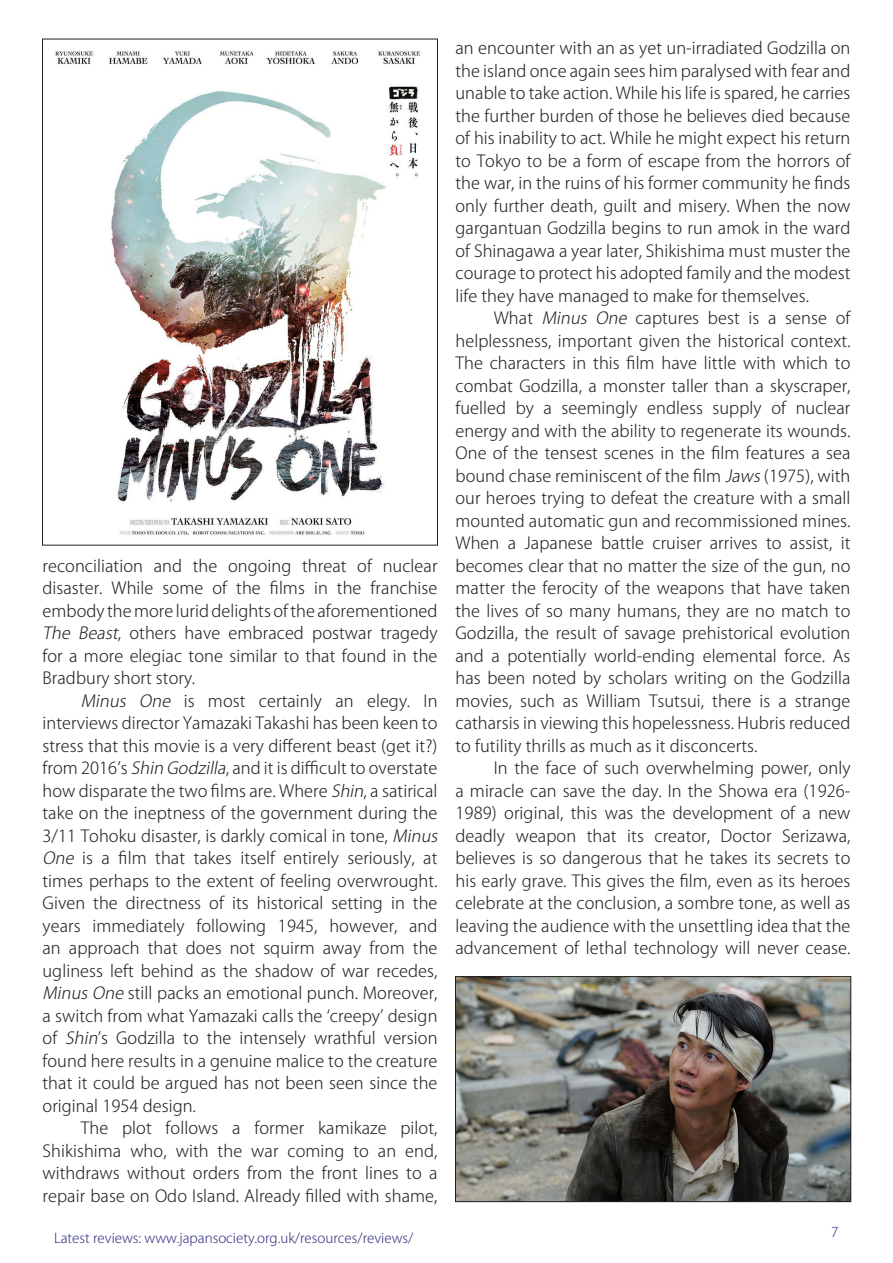
<style>
.page{position:relative;width:893px;height:1263px;background:#fff}
.page>*{position:absolute;margin:0;border:0;box-sizing:border-box;transform-origin:0 0}
.Body_Text_indent{font:300 16.5px/22.5px "Koz Go Pro";letter-spacing:.005em;color:#231f20;text-align:justify}
.Body_Text_First_Para{font:300 16.5px/22.5px "Koz Go Pro";letter-spacing:.005em;color:#231f20;text-align:justify}
.t1{font:300 13.5px "Koz Go Pro";color:#353783}
.s1{font-style:italic}
</style>
<div class="page">
<img style="left:55px;top:51px;width:366px;height:485px">
<img style="left:457px;top:978px;width:392px;height:222px">
<div style="left:455px;top:976px;width:396px;height:226px;border:1px solid #231f20"></div>
<p class="Body_Text_First_Para" style="left:43px;top:554px;width:396px">reconciliation and the ongoing threat of nuclear disaster. While some of the films in the franchise embody the more lurid delights of the aforementioned <span class="s1">The Beast</span>, others have embraced postwar tragedy for a more elegiac tone similar to that found in the Bradbury short story.</p>
<p class="Body_Text_indent" style="left:43px;top:689px;width:400px;text-align:left;text-indent:38px"><span class="s1">Minus One</span> is most certainly an elegy. In interviews director Yamazaki Takashi has been keen to stress that this movie is a very different beast (get it?) from 2016’s <span class="s1">Shin Godzilla</span>, and it is difficult to overstate how disparate the two films are. Where <span class="s1">Shin</span>, a satirical take on the ineptness of the government during the 3/11 Tohoku disaster, is darkly comical in tone, <span class="s1">Minus One</span> is a film that takes itself entirely seriously, at times perhaps to the extent of feeling overwrought.<br>Given the directness of its historical setting in the years immediately following 1945, however, and an approach that does not squirm away from the ugliness left behind as the shadow of war recedes, <span class="s1">MinusOne</span> still packs an emotional punch. Moreover, a switch from what Yamazaki calls the ‘creepy’ design of <span class="s1">Shin</span>’s Godzilla to the intensely wrathful version found here results in a genuine malice to the creature that it could be argued has not been seen since the original 1954 design.</p>
<p class="Body_Text_indent" style="left:43px;top:1117px;width:396px;text-indent:38px">The plot follows a former kamikaze pilot, Shikishima who, with the war coming to an end, withdraws without orders from the front lines to a repair base on Odo Island. Already filled with shame,</p>
<p class="t1" style="left:54px;top:1229px;width:361px">Latest reviews: www.japansociety.org.uk/resources/reviews/</p>
<p class="Body_Text_indent" style="left:455px;top:37px;width:396px">an encounter with an as yet un-irradiated Godzilla on the island once again sees him paralysed with fear and unable to take action. While his life is spared, he carries the further burden of those he believes died because of his inability to act. While he might expect his return to Tokyo to be a form of escape from the horrors of the war, in the ruins of his former community he finds only further death, guilt and misery. When the now gargantuan Godzilla begins to run amok in the ward of Shinagawa a year later, Shikishima must muster the courage to protect his adopted family and the modest life they have managed to make for themselves.</p>
<p class="Body_Text_indent" style="left:455px;top:307px;width:396px;text-indent:38px">What <span class="s1">Minus One</span> captures best is a sense of helplessness, important given the historical context.<br>The characters in this film have little with which to combat Godzilla, a monster taller than a skyscraper, fuelled by a seemingly endless supply of nuclear energy and with the ability to regenerate its wounds.<br>One of the tensest scenes in the film features a sea bound chase reminiscent of the film <span class="s1">Jaws</span>(1975), with our heroes trying to defeat the creature with a small mounted automatic gun and recommissioned mines.<br>When a Japanese battle cruiser arrives to assist, it becomes clear that no matter the size of the gun, no matter the ferocity of the weapons that have taken the lives of so many humans, they are no match to Godzilla, the result of savage prehistorical evolution and a potentially world-ending elemental force. As has been noted by scholars writing on the Godzilla movies, such as William Tsutsui, there is a strange catharsis in viewing this hopelessness. Hubris reduced to futility thrills as much as it disconcerts.</p>
<p class="Body_Text_indent" style="left:455px;top:757px;width:396px;text-indent:38px">In the face of such overwhelming power, only a miracle can save the day. In the Showa era (1926- 1989) original, this was the development of a new deadly weapon that its creator, Doctor Serizawa, believes is so dangerous that he takes its secrets to his early grave. This gives the film, even as its heroes celebrate at the conclusion, a sombre tone, as well as leaving the audience with the unsettling idea that the advancement of lethal technology will never cease.</p>
<p class="t1" style="left:831px;top:1223px;width:9px">7</p>
</div>
